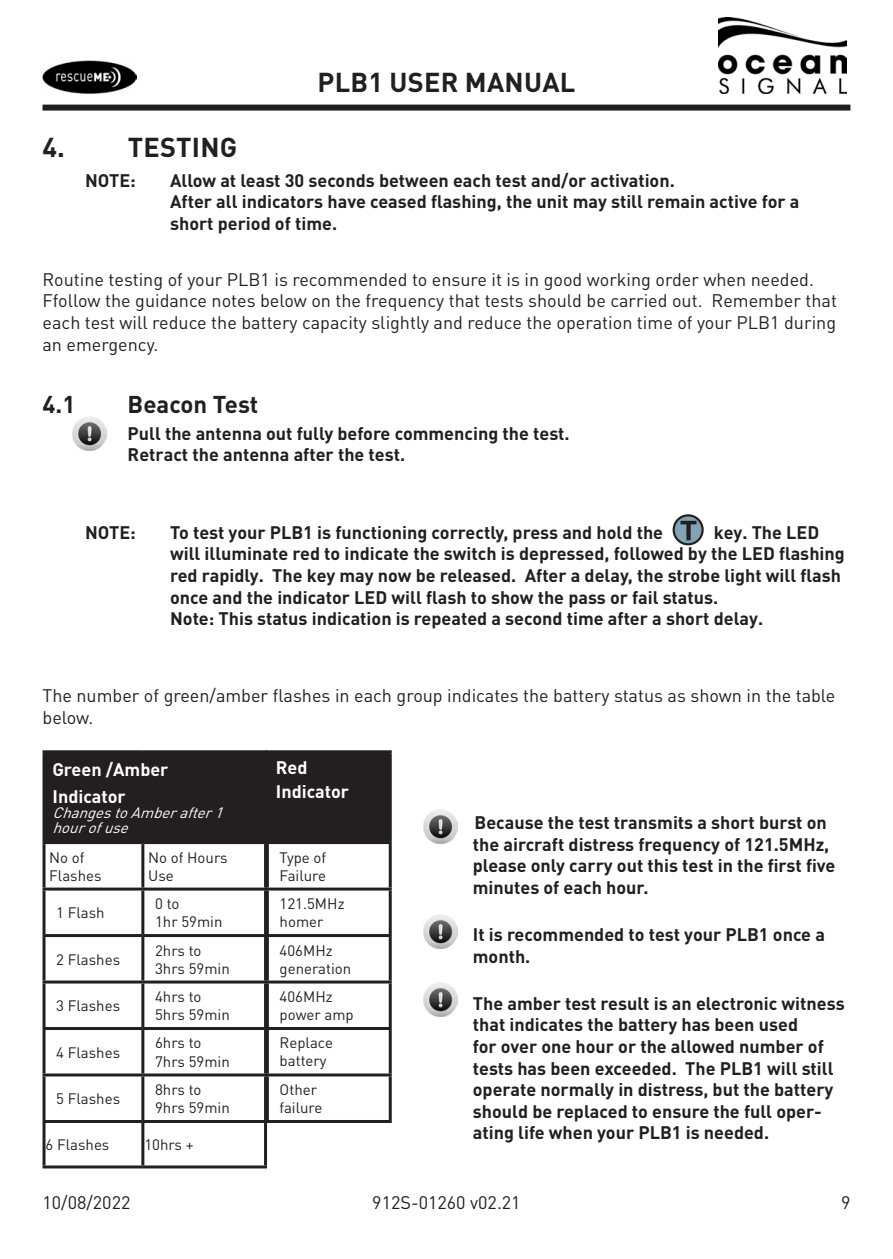
<style>
.page{position:relative;width:893px;height:1259px;background:#fff}
.page>*{position:absolute;margin:0;border:0;box-sizing:border-box;transform-origin:0 0}
.t1{font:700 27px "DIN Pro";letter-spacing:.01em;color:#231f20}
.t2{font:700 24px "DIN Pro";color:#231f20}
.NOTE{font:700 18px/21.6px "DIN Pro";color:#231f20}
.Body{font:700 18px/21.6px "DIN Pro";color:#231f20}
.Body-2{font:18px/21.6px "DIN Pro";color:#231f20}
.t3{font:700 18px "DIN Pro";color:#fff}
.Body-3{font:15px/18px "DIN Pro";color:#231f20}
.t4{font:italic 15px/15px "DIN Pro";color:#fff}
</style>
<div class="page">
<img style="left:718px;top:17px;width:129px;height:77px">
<div style="left:43px;top:105px;width:807px;height:6px;background:#231f20"></div>
<img style="left:43px;top:60px;width:93px;height:33px">
<svg style="left:674px;top:515px;width:29px;height:29px"></svg>
<div style="left:673px;top:514px;width:31px;height:31px;border:2px solid #231f20;border-radius:50%"></div>
<svg style="left:680px;top:521px;width:16px;height:19px"></svg>
<div style="left:44px;top:752px;width:222px;height:90px;background:#231f20"></div>
<hr style="left:43px;top:844px;width:3px;height:43px;background:#231f20">
<hr style="left:141px;top:844px;width:3px;height:43px;background:#231f20">
<hr style="left:264px;top:844px;width:3px;height:43px;background:#231f20">
<hr style="left:43px;top:887px;width:100px;height:3px;background:#231f20">
<hr style="left:43px;top:890px;width:3px;height:44px;background:#231f20">
<hr style="left:143px;top:887px;width:124px;height:3px;background:#231f20">
<hr style="left:141px;top:890px;width:3px;height:44px;background:#231f20">
<hr style="left:264px;top:890px;width:3px;height:44px;background:#231f20">
<hr style="left:43px;top:934px;width:100px;height:3px;background:#231f20">
<hr style="left:43px;top:937px;width:3px;height:43px;background:#231f20">
<hr style="left:143px;top:934px;width:124px;height:3px;background:#231f20">
<hr style="left:141px;top:937px;width:3px;height:43px;background:#231f20">
<hr style="left:264px;top:937px;width:3px;height:43px;background:#231f20">
<hr style="left:43px;top:980px;width:100px;height:3px;background:#231f20">
<hr style="left:43px;top:983px;width:3px;height:44px;background:#231f20">
<hr style="left:143px;top:980px;width:124px;height:3px;background:#231f20">
<hr style="left:141px;top:983px;width:3px;height:44px;background:#231f20">
<hr style="left:264px;top:983px;width:3px;height:44px;background:#231f20">
<hr style="left:43px;top:1027px;width:100px;height:3px;background:#231f20">
<hr style="left:43px;top:1030px;width:3px;height:43px;background:#231f20">
<hr style="left:143px;top:1027px;width:124px;height:3px;background:#231f20">
<hr style="left:141px;top:1030px;width:3px;height:43px;background:#231f20">
<hr style="left:264px;top:1030px;width:3px;height:43px;background:#231f20">
<hr style="left:43px;top:1073px;width:100px;height:3px;background:#231f20">
<hr style="left:43px;top:1076px;width:3px;height:44px;background:#231f20">
<hr style="left:143px;top:1073px;width:124px;height:3px;background:#231f20">
<hr style="left:141px;top:1076px;width:3px;height:44px;background:#231f20">
<hr style="left:264px;top:1076px;width:3px;height:44px;background:#231f20">
<hr style="left:43px;top:1120px;width:100px;height:3px;background:#231f20">
<hr style="left:43px;top:1123px;width:3px;height:42px;background:#231f20">
<hr style="left:143px;top:1120px;width:124px;height:3px;background:#231f20">
<hr style="left:141px;top:1123px;width:3px;height:42px;background:#231f20">
<hr style="left:264px;top:1123px;width:3px;height:42px;background:#231f20">
<hr style="left:43px;top:1165px;width:100px;height:3px;background:#231f20">
<hr style="left:143px;top:1165px;width:124px;height:3px;background:#231f20">
<hr style="left:43px;top:750px;width:100px;height:3px;background:#231f20">
<hr style="left:43px;top:753px;width:3px;height:88px;background:#231f20">
<hr style="left:143px;top:750px;width:124px;height:3px;background:#231f20">
<hr style="left:43px;top:841px;width:100px;height:3px;background:#231f20">
<hr style="left:143px;top:841px;width:124px;height:3px;background:#231f20">
<div style="left:267px;top:752px;width:123px;height:90px;background:#231f20"></div>
<hr style="left:266px;top:750px;width:126px;height:3px;background:#231f20">
<hr style="left:389px;top:753px;width:3px;height:88px;background:#231f20">
<hr style="left:266px;top:841px;width:126px;height:3px;background:#231f20">
<hr style="left:266px;top:844px;width:3px;height:43px;background:#231f20">
<hr style="left:389px;top:844px;width:3px;height:43px;background:#231f20">
<hr style="left:266px;top:887px;width:126px;height:3px;background:#231f20">
<hr style="left:266px;top:890px;width:3px;height:44px;background:#231f20">
<hr style="left:389px;top:890px;width:3px;height:44px;background:#231f20">
<hr style="left:266px;top:934px;width:126px;height:3px;background:#231f20">
<hr style="left:266px;top:937px;width:3px;height:43px;background:#231f20">
<hr style="left:389px;top:937px;width:3px;height:43px;background:#231f20">
<hr style="left:266px;top:980px;width:126px;height:3px;background:#231f20">
<hr style="left:266px;top:983px;width:3px;height:44px;background:#231f20">
<hr style="left:389px;top:983px;width:3px;height:44px;background:#231f20">
<hr style="left:266px;top:1027px;width:126px;height:3px;background:#231f20">
<hr style="left:266px;top:1030px;width:3px;height:43px;background:#231f20">
<hr style="left:389px;top:1030px;width:3px;height:43px;background:#231f20">
<hr style="left:266px;top:1073px;width:126px;height:3px;background:#231f20">
<hr style="left:266px;top:1076px;width:3px;height:44px;background:#231f20">
<hr style="left:389px;top:1076px;width:3px;height:44px;background:#231f20">
<hr style="left:266px;top:1120px;width:126px;height:3px;background:#231f20">
<hr style="left:266px;top:753px;width:3px;height:88px;background:#231f20">
<img style="left:72px;top:416px;width:34px;height:34px">
<img style="left:423px;top:810px;width:34px;height:34px">
<img style="left:423px;top:914px;width:34px;height:34px">
<img style="left:423px;top:982px;width:34px;height:34px">
<h1 class="t1" style="left:318px;top:64px;width:259px">PLB1 USER MANUAL</h1>
<p class="t1" style="left:43px;top:129px;width:196px">4. TESTING</p>
<p class="NOTE" style="left:85px;top:169px;width:52px">NOTE:</p>
<p class="NOTE" style="left:170px;top:169px;width:631px">Allow at least 30 seconds between each test and/or activation.<br>After all indicators have ceased flashing, the unit may still remain active for a short period of time.</p>
<p class="Body-2" style="left:43px;top:268px;width:796px">Routine testing of your PLB1 is recommended to ensure it is in good working order when needed.<br>Ffollow the guidance notes below on the frequency that tests should be carried out. Remember that each test will reduce the battery capacity slightly and reduce the operation time of your PLB1 during an emergency.</p>
<p class="t2" style="left:43px;top:388px;width:34px">4.1</p>
<p class="t2" style="left:128px;top:388px;width:132px">Beacon Test</p>
<p class="NOTE" style="left:128px;top:422px;width:444px">Pull the antenna out fully before commencing the test.<br>Retract the antenna after the test.</p>
<p class="NOTE" style="left:85px;top:521px;width:52px">NOTE:</p>
<p class="NOTE" style="left:170px;top:521px;width:494px">To test your PLB1 is functioning correctly, press and hold the</p>
<p class="NOTE" style="left:170px;top:521px;width:676px;text-indent:544px">key. The LED will illuminate red to indicate the switch is depressed, followed by the LED flashing red rapidly. The key may now be released. After a delay, the strobe light will flash once and the indicator LED will flash to show the pass or fail status.<br>Note: This status indication is repeated a second time after a short delay.</p>
<p class="Body-2" style="left:43px;top:684px;width:794px">The number of green/amber flashes in each group indicates the battery status as shown in the table below.</p>
<p class="t3" style="left:53px;top:757px;width:117px">Green /Amber</p>
<p class="t3" style="left:53px;top:784px;width:75px">Indicator</p>
<p class="t4" style="left:53px;top:804px;width:178px">ChangestoAmberafter1 hourofuse</p>
<p class="Body-3" style="left:49px;top:847px;width:54px">No of<br>Flashes</p>
<p class="Body-3" style="left:148px;top:847px;width:81px">No of Hours<br>Use</p>
<p class="Body-3" style="left:56px;top:903px;width:50px">1 Flash</p>
<p class="Body-3" style="left:155px;top:894px;width:69px">0 to<br>1hr 59min</p>
<p class="Body-3" style="left:56px;top:949px;width:65px">2 Flashes</p>
<p class="Body-3" style="left:155px;top:940px;width:76px">2hrs to<br>3hrs 59min</p>
<p class="Body-3" style="left:56px;top:996px;width:65px">3 Flashes</p>
<p class="Body-3" style="left:155px;top:987px;width:76px">4hrs to<br>5hrs 59min</p>
<p class="Body-3" style="left:56px;top:1042px;width:65px">4 Flashes</p>
<p class="Body-3" style="left:155px;top:1033px;width:76px">6hrs to<br>7hrs 59min</p>
<p class="Body-3" style="left:56px;top:1089px;width:65px">5 Flashes</p>
<p class="Body-3" style="left:155px;top:1080px;width:76px">8hrs to<br>9hrs 59min</p>
<p class="Body-3" style="left:46px;top:1135px;width:65px">6 Flashes</p>
<p class="Body-3" style="left:144px;top:1135px;width:51px">10hrs +</p>
<p class="t3" style="left:276px;top:755px;width:33px">Red</p>
<p class="t3" style="left:276px;top:779px;width:75px">Indicator</p>
<p class="Body-3" style="left:280px;top:847px;width:48px">Type of<br>Failure</p>
<p class="Body-3" style="left:280px;top:894px;width:66px">121.5MHz homer</p>
<p class="Body-3" style="left:280px;top:940px;width:73px">406MHz generation</p>
<p class="Body-3" style="left:280px;top:987px;width:76px">406MHz power amp</p>
<p class="Body-3" style="left:280px;top:1033px;width:55px">Replace battery</p>
<p class="Body-3" style="left:280px;top:1080px;width:44px">Other failure</p>
<p class="Body" style="left:473px;top:811px;width:364px">Because the test transmits a short burst on the aircraft distress frequency of 121.5MHz, please only carry out this test in the first five minutes of each hour.</p>
<p class="Body" style="left:473px;top:923px;width:354px">It is recommended to test your PLB1 once a month.</p>
<p class="Body" style="left:473px;top:991px;width:373px">The amber test result is an electronic witness that indicates the battery has been used<br>for over one hour or the allowed number of tests has been exceeded. The PLB1 will still operate normally in distress, but the battery should be replaced to ensure the full oper&shy;ating life when your PLB1 is needed.</p>
<p class="Body-2" style="left:43px;top:1191px;width:89px">10/08/2022</p>
<p class="Body-2" style="left:372px;top:1191px;width:150px">912S-01260 v02.21</p>
<p class="Body-2" style="left:841px;top:1191px;width:11px">9</p>
</div>
